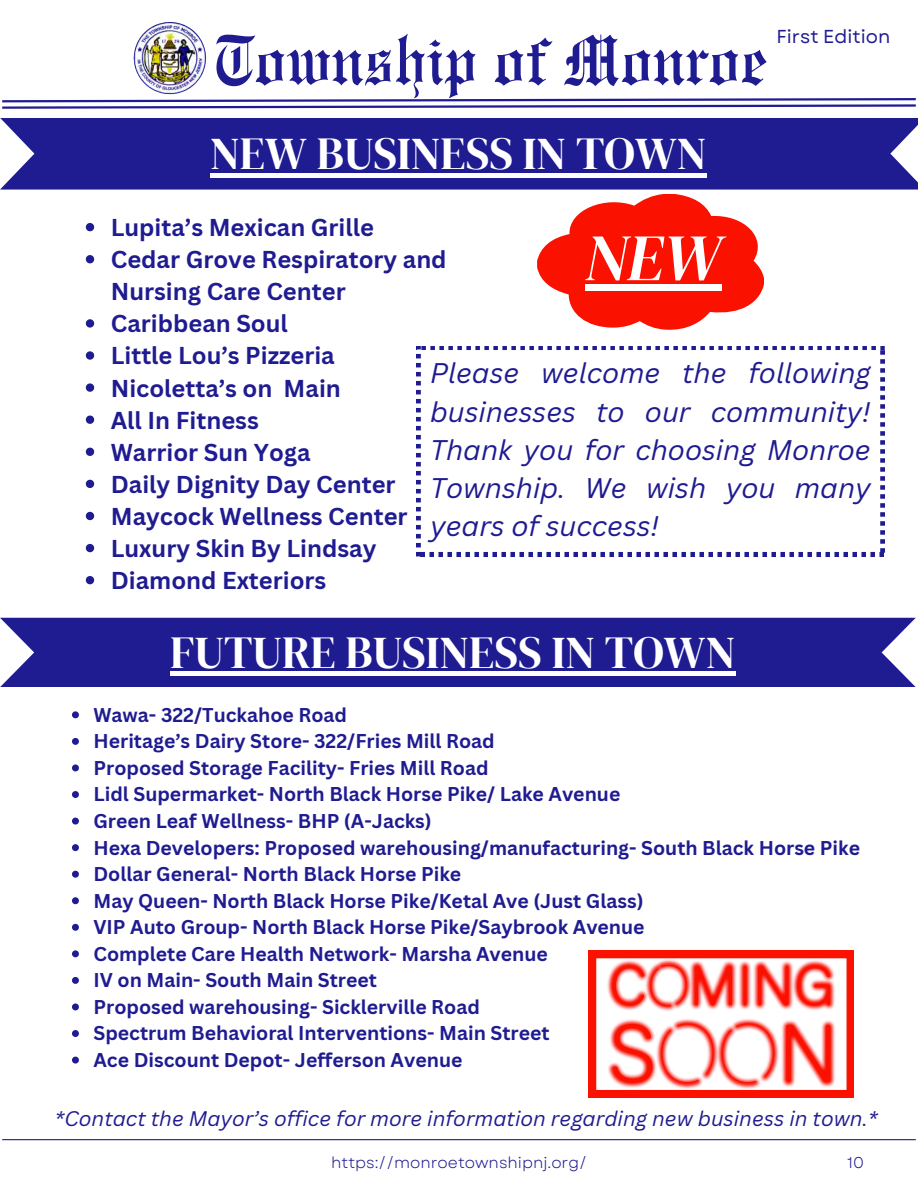
<style>
.page{position:relative;width:918px;height:1188px;background:#fff}
.page>*{position:absolute;margin:0;border:0;box-sizing:border-box;transform-origin:0 0}
.t1{font:70.5px "Engravers Old English BT";color:#1f1b91}
.t2{font:italic 66.15px "DM Serif Display";color:#fff}
.t3{font:45.45px "DM Serif Display";color:#fff}
.t4{font:italic 27.6px/38.2px "Canva Sans";color:#1f1b91;text-align:justify}
.t5{font:700 23.7px/32.1px "Canva Sans";color:#1f1b91}
.t6{font:italic 20.55px "Canva Sans";color:#1f1b91}
.t7{font:700 19.5px "Canva Sans";color:#1f1b91}
.t8{font:18.75px "Garet";color:#1f1b91}
.t9{font:15.6px "Garet";color:#1f1b91}
</style>
<div class="page">
<svg style="left:2px;top:98px;width:914px;height:11px"></svg>
<hr style="left:2px;top:1139px;width:914px;height:1px;background:#1f1b91">
<div style="left:0;top:118px;width:918px;height:72px;background:#1f1b91"></div>
<svg style="left:416px;top:346px;width:468px;height:210px"></svg>
<div style="left:0;top:618px;width:916px;height:69px;background:#1f1b91"></div>
<svg style="left:588px;top:950px;width:266px;height:148px"></svg>
<img style="left:133px;top:22px;width:74px;height:73px">
<svg style="left:537px;top:194px;width:227px;height:136px"></svg>
<hr style="left:210px;top:173px;width:496px;height:4px;background:#fff">
<svg style="left:86px;top:223px;width:8px;height:8px"></svg>
<svg style="left:86px;top:255px;width:8px;height:8px"></svg>
<svg style="left:86px;top:319px;width:8px;height:9px"></svg>
<svg style="left:86px;top:351px;width:8px;height:9px"></svg>
<svg style="left:86px;top:383px;width:8px;height:9px"></svg>
<svg style="left:86px;top:416px;width:8px;height:8px"></svg>
<svg style="left:86px;top:448px;width:8px;height:8px"></svg>
<svg style="left:86px;top:480px;width:8px;height:8px"></svg>
<svg style="left:86px;top:512px;width:8px;height:8px"></svg>
<svg style="left:86px;top:544px;width:8px;height:8px"></svg>
<svg style="left:86px;top:576px;width:8px;height:8px"></svg>
<hr style="left:170px;top:672px;width:565px;height:4px;background:#fff">
<svg style="left:72px;top:711px;width:7px;height:7px"></svg>
<svg style="left:72px;top:738px;width:7px;height:7px"></svg>
<svg style="left:72px;top:764px;width:7px;height:7px"></svg>
<svg style="left:72px;top:791px;width:7px;height:7px"></svg>
<svg style="left:72px;top:818px;width:7px;height:7px"></svg>
<svg style="left:72px;top:844px;width:7px;height:7px"></svg>
<svg style="left:72px;top:871px;width:7px;height:7px"></svg>
<svg style="left:72px;top:897px;width:7px;height:7px"></svg>
<svg style="left:72px;top:924px;width:7px;height:7px"></svg>
<svg style="left:72px;top:950px;width:7px;height:7px"></svg>
<svg style="left:72px;top:977px;width:7px;height:7px"></svg>
<svg style="left:72px;top:1004px;width:7px;height:6px"></svg>
<svg style="left:72px;top:1030px;width:7px;height:7px"></svg>
<svg style="left:72px;top:1057px;width:7px;height:7px"></svg>
<div style="left:585px;top:284px;width:136px;height:6px;background:#fff"></div>
<h6 class="t1" style="left:213px;top:19px;width:555px">Township of Monroe</h6>
<p class="t8" style="left:777px;top:23px;width:115px">First Edition</p>
<p class="t3" style="left:210px;top:122px;width:498px">NEW BUSINESS IN TOWN</p>
<p class="t5" style="left:111px;top:211px;width:265px">Lupita’s Mexican Grille</p>
<p class="t5" style="left:111px;top:243px;width:337px">Cedar Grove Respiratory and<br>Nursing Care Center</p>
<p class="t5" style="left:111px;top:307px;width:179px">Caribbean Soul</p>
<p class="t5" style="left:111px;top:339px;width:225px">Little Lou’s Pizzeria</p>
<p class="t5" style="left:111px;top:371px;width:232px">Nicoletta’s on Main</p>
<p class="t5" style="left:111px;top:403px;width:150px">All In Fitness</p>
<p class="t5" style="left:111px;top:435px;width:201px">Warrior Sun Yoga</p>
<p class="t5" style="left:111px;top:468px;width:286px">Daily Dignity Day Center</p>
<p class="t5" style="left:111px;top:500px;width:298px">Maycock Wellness Center</p>
<p class="t5" style="left:111px;top:532px;width:267px">Luxury Skin By Lindsay</p>
<h4 class="t5" style="left:111px;top:564px;width:217px">Diamond Exteriors</h4>
<p class="t2" style="left:585px;top:212px;width:138px">NEW</p>
<h3 class="t4" style="left:430px;top:354px;width:442px">Please welcome the following businesses to our community!<br>Thank you for choosing Monroe Township. We wish you many years of success!</h3>
<p class="t3" style="left:170px;top:621px;width:567px">FUTURE BUSINESS IN TOWN</p>
<p class="t7" style="left:93px;top:701px;width:255px">Wawa- 322/Tuckahoe Road</p>
<p class="t7" style="left:93px;top:728px;width:403px">Heritage’s Dairy Store- 322/Fries Mill Road</p>
<p class="t7" style="left:93px;top:754px;width:397px">Proposed Storage Facility- Fries Mill Road</p>
<p class="t7" style="left:93px;top:781px;width:528px">Lidl Supermarket- North Black Horse Pike/ Lake Avenue</p>
<p class="t7" style="left:93px;top:807px;width:340px">Green Leaf Wellness- BHP (A-Jacks)</p>
<p class="t7" style="left:93px;top:834px;width:768px">Hexa Developers: Proposed warehousing/manufacturing- South Black Horse Pike</p>
<p class="t7" style="left:93px;top:860px;width:369px">Dollar General- North Black Horse Pike</p>
<p class="t7" style="left:93px;top:887px;width:552px">May Queen- North Black Horse Pike/Ketal Ave (Just Glass)</p>
<p class="t7" style="left:93px;top:913px;width:553px">VIP Auto Group- North Black Horse Pike/Saybrook Avenue</p>
<p class="t7" style="left:93px;top:940px;width:456px">Complete Care Health Network- Marsha Avenue</p>
<p class="t7" style="left:93px;top:967px;width:285px">IV on Main- South Main Street</p>
<p class="t7" style="left:93px;top:993px;width:388px">Proposed warehousing- Sicklerville Road</p>
<p class="t7" style="left:93px;top:1020px;width:458px">Spectrum Behavioral Interventions- Main Street</p>
<h6 class="t7" style="left:93px;top:1046px;width:371px">Ace Discount Depot- Jefferson Avenue</h6>
<p class="t6" style="left:55px;top:1104px;width:824px">*Contact the Mayor’s office for more information regarding new business in town.*</p>
<h3 class="t9" style="left:331px;top:1151px;width:257px">https://monroetownshipnj.org/</h3>
<h1 class="t9" style="left:847px;top:1151px;width:18px">10</h1>
</div>
